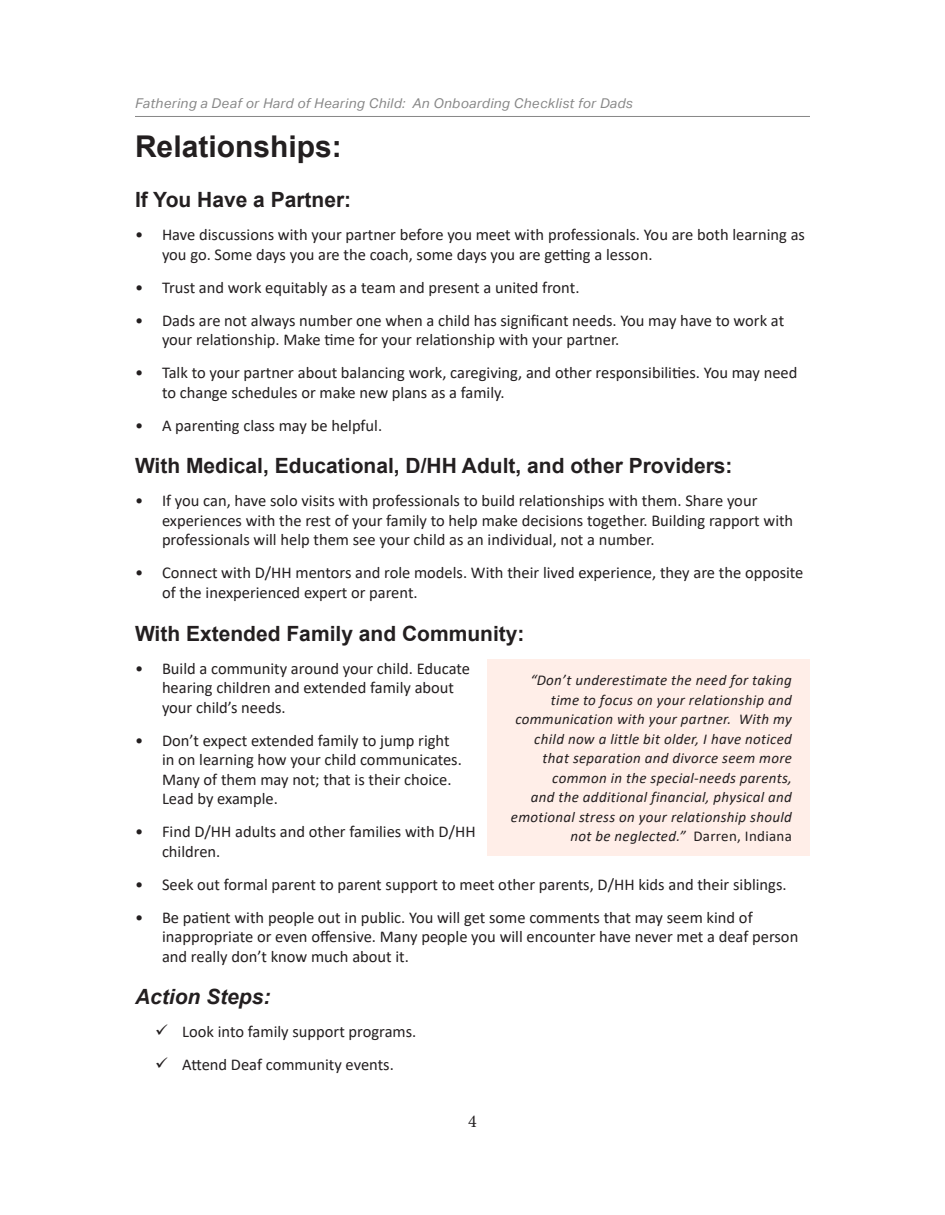
<style>
.page{position:relative;width:945px;height:1215px;background:#fff}
.page>*{position:absolute;margin:0;border:0;box-sizing:border-box;transform-origin:0 0}
.Main_Header_1{font:700 30px "Arial";color:#231f20}
.Main_Header_2{font:700 21px "Arial";color:#231f20}
.Action_Steps{font:italic 700 21px "Arial";color:#231f20}
.t1{font:18px "Minion Pro";color:#231f20}
.t2{font:16.5px/19.5px "Calibri";color:#231f20}
.t3{font:italic 15px/19.5px "Calibri";letter-spacing:.02em;color:#231f20;text-align:right}
.t4{font:italic 13.5px "Aktiv Grotesk";letter-spacing:.03em;color:#878787}
.s1{font-style:normal}
</style>
<div class="page">
<hr style="left:135px;top:116px;width:675px;height:1px;background:#878787">
<div style="left:488px;top:659px;width:322px;height:197px;background:#ffeee8"></div>
<p class="t4" style="left:135px;top:96px;width:499px">Fathering a Deaf or Hard of Hearing Child: An Onboarding Checklist for Dads</p>
<p class="Main_Header_1" style="left:135px;top:125px;width:208px">Relationships:</p>
<p class="Main_Header_2" style="left:135px;top:185px;width:218px">If You Have a Partner:</p>
<p class="t2" style="left:162px;top:224px;width:645px;text-indent:-27px">• Have discussions with your partner before you meet with professionals. You are both learning as you go. Some days you are the coach, some days you are getting a lesson.</p>
<p class="t2" style="left:135px;top:277px;width:446px">• Trust and work equitably as a team and present a united front.</p>
<p class="t2" style="left:162px;top:310px;width:624px;text-indent:-27px">• Dads are not always number one when a child has significant needs. You may have to work at your relationship. Make time for your relationship with your partner.</p>
<p class="t2" style="left:162px;top:362px;width:637px;text-indent:-27px">• Talk to your partner about balancing work, caregiving, and other responsibilities. You may need to change schedules or make new plans as a family.</p>
<p class="t2" style="left:135px;top:415px;width:249px">• A parenting class may be helpful.</p>
<p class="Main_Header_2" style="left:135px;top:451px;width:599px">With Medical, Educational, D/HH Adult, and other Providers:</p>
<p class="t2" style="left:162px;top:491px;width:633px;text-indent:-27px">• If you can, have solo visits with professionals to build relationships with them. Share your experiences with the rest of your family to help make decisions together. Building rapport with professionals will help them see your child as an individual, not a number.</p>
<p class="t2" style="left:162px;top:563px;width:643px;text-indent:-27px">• Connect with D/HH mentors and role models. With their lived experience, they are the opposite of the inexperienced expert or parent.</p>
<p class="Main_Header_2" style="left:135px;top:618px;width:391px">With Extended Family and Community:</p>
<p class="t2" style="left:162px;top:658px;width:310px;text-indent:-27px">• Build a community around your child. Educate hearing children and extended family about your child’s needs.</p>
<p class="t2" style="left:162px;top:730px;width:301px;text-indent:-27px">• Don’t expect extended family to jump right in on learning how your child communicates.<br>Many of them may not; that is their choice.<br>Lead by example.</p>
<p class="t2" style="left:162px;top:821px;width:315px;text-indent:-27px">• Find D/HH adults and other families with D/HH children.</p>
<p class="t2" style="left:135px;top:874px;width:653px">• Seek out formal parent to parent support to meet other parents, D/HH kids and their siblings.</p>
<p class="t2" style="left:162px;top:907px;width:638px;text-indent:-27px">• Be patient with people out in public. You will get some comments that may seem kind of inappropriate or even offensive. Many people you will encounter have never met a deaf person and really don’t know much about it.</p>
<p class="Action_Steps" style="left:135px;top:983px;width:137px">Action Steps:</p>
<p class="t2" style="left:182px;top:1022px;width:236px">Look into family support programs.</p>
<p class="t2" style="left:182px;top:1055px;width:213px">Attend Deaf community events.</p>
<p class="t3" style="left:511px;top:670px;width:283px">“Don’t underestimate the need for taking time to focus on your relationship and communication with your partner. With my child now a little bit older, I have noticed that separation and divorce seem more common in the special-needs parents,<br>and the additional financial, physical and emotional stress on your relationship should not be neglected.” <span class="s1">Darren, Indiana</span></p>
<p class="t1" style="left:468px;top:1109px;width:10px">4</p>
</div>
